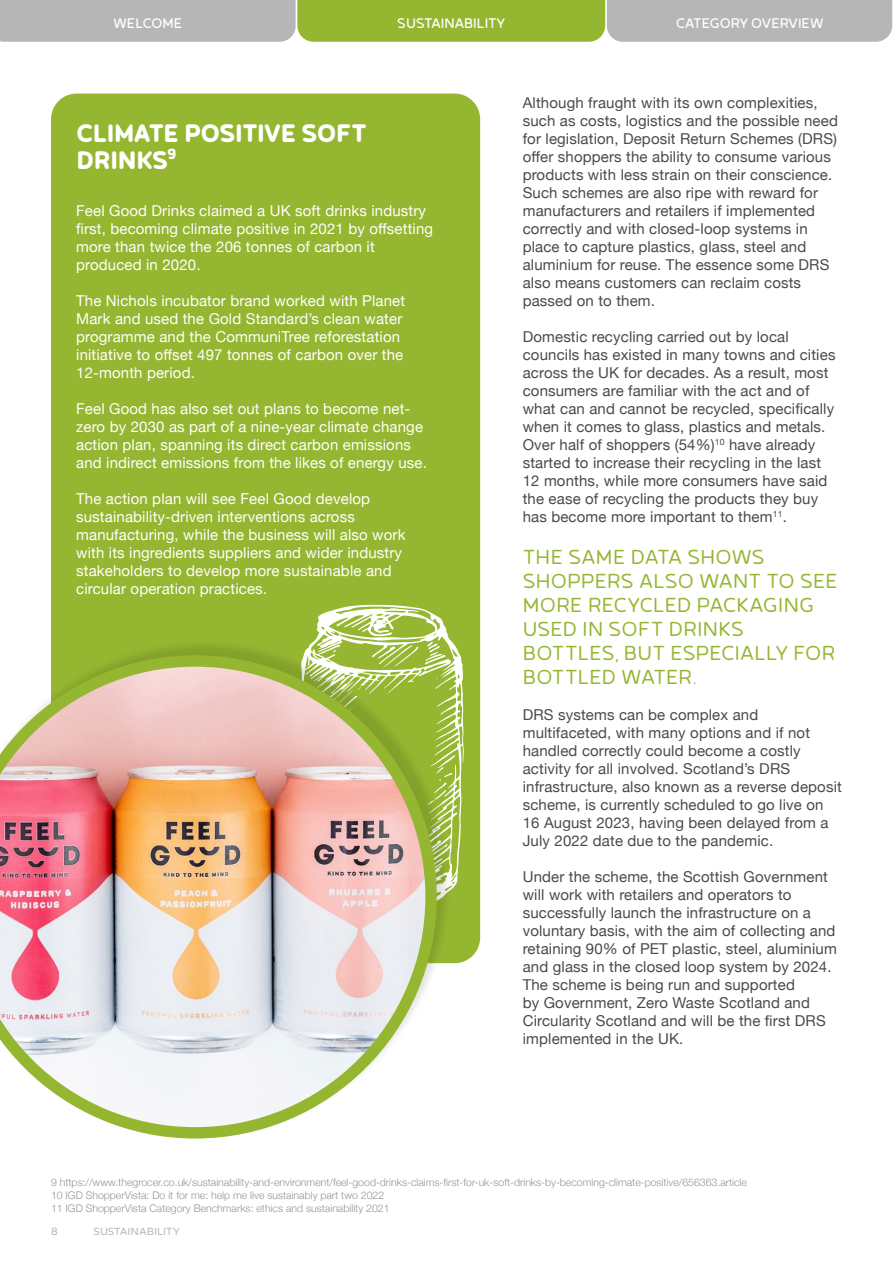
<style>
.page{position:relative;width:893px;height:1263px;background:#fff}
.page>*{position:absolute;margin:0;border:0;box-sizing:border-box;transform-origin:0 0}
.t1{font:700 30px/27px "Betm Rounded";color:#fff}
.t2{font:300 24px/24px "Betm Rounded";letter-spacing:.005em;color:#95b630}
.t3{font:16.5px "Betm Rounded";color:#fff}
.t4{font:15px/18px "Helvetica Neue";letter-spacing:.01em;color:#4a4a4e}
.t5{font:15px/18px "Helvetica Neue";letter-spacing:.01em;color:#fff}
.t6{font:300 10.5px/12.8px "Helvetica Neue";color:#979394}
.t7{font:10.5px "Varela Round";color:#b6b6b6}
</style>
<div class="page">
<div style="left:51px;top:94px;width:429px;height:869px;background:#95b630;border-radius:26px"></div>
<svg style="left:316px;top:605px;width:148px;height:284px"></svg>
<svg style="left:452px;top:755px;width:4px;height:50px"></svg>
<div style="left:0;top:639px;width:452px;height:497px;background:#000;opacity:.12"></div>
<img style="left:0;top:655px;width:437px;height:483px">
<svg style="left:0;top:0;width:893px;height:42px;background:#acb789"></svg>
<p class="t3" style="left:114px;top:14px;width:70px">WELCOME</p>
<p class="t3" style="left:676px;top:14px;width:149px">CATEGORY OVERVIEW</p>
<p class="t3" style="left:397px;top:14px;width:109px">SUSTAINABILITY</p>
<h1 class="t1" style="left:77px;top:118px;width:291px">CLIMATE POSITIVE SOFT<br>DRINKS<sup>9</sup></h1>
<p class="t5" style="left:76px;top:203px;width:358px">Feel Good Drinks claimed a UK soft drinks industry first, becoming climate positive in 2021 by offsetting more than twice the 206 tonnes of carbon it produced in 2020.</p>
<p class="t5" style="left:76px;top:293px;width:330px">The Nichols incubator brand worked with Planet Mark and used the Gold Standard’s clean water programme and the CommuniTree reforestation initiative to offset 497 tonnes of carbon over the 12-month period.</p>
<p class="t5" style="left:76px;top:401px;width:352px">Feel Good has also set out plans to become net&shy;zero by 2030 as part of a nine-year climate change action plan, spanning its direct carbon emissions and indirect emissions from the likes of energy use.</p>
<p class="t5" style="left:76px;top:491px;width:331px">The action plan will see Feel Good develop sustainability-driven interventions across manufacturing, while the business will also work with its ingredients suppliers and wider industry stakeholders to develop more sustainable and circular operation practices.</p>
<p class="t4" style="left:523px;top:94px;width:317px">Although fraught with its own complexities, such as costs, logistics and the possible need for legislation, Deposit Return Schemes (DRS) offer shoppers the ability to consume various products with less strain on their conscience.<br>Such schemes are also ripe with reward for manufacturers and retailers if implemented correctly and with closed-loop systems in place to capture plastics, glass, steel and aluminium for reuse. The essence some DRS also means customers can reclaim costs passed on to them.</p>
<p class="t4" style="left:523px;top:328px;width:314px">Domestic recycling carried out by local councils has existed in many towns and cities across the UK for decades. As a result, most consumers are familiar with the act and of what can and cannot be recycled, specifically when it comes to glass, plastics and metals.<br>Over half of shoppers (54%)<sup>10</sup> have already started to increase their recycling in the last 12 months, while more consumers have said the ease of recycling the products they buy has become more important to them<sup>11</sup>.</p>
<h2 class="t2" style="left:523px;top:544px;width:317px">THE SAME DATA SHOWS<br>SHOPPERS ALSO WANT TO SEE<br>MORE RECYCLED PACKAGING<br>USED IN SOFT DRINKS<br>BOTTLES, BUT ESPECIALLY FOR<br>BOTTLED WATER.</h2>
<p class="t4" style="left:523px;top:706px;width:321px">DRS systems can be complex and multifaceted, with many options and if not handled correctly could become a costly activity for all involved. Scotland’s DRS infrastructure, also known as a reverse deposit scheme, is currently scheduled to go live on 16 August 2023, having been delayed from a July 2022 date due to the pandemic.</p>
<p class="t4" style="left:523px;top:868px;width:316px">Under the scheme, the Scottish Government will work with retailers and operators to successfully launch the infrastructure on a voluntary basis, with the aim of collecting and retaining 90% of PET plastic, steel, aluminium and glass in the closed loop system by 2024.<br>The scheme is being run and supported<br>by Government, Zero Waste Scotland and Circularity Scotland and will be the first DRS implemented in the UK.</p>
<p class="t6" style="left:51px;top:1175px;width:697px">9 https://www.thegrocer.co.uk/sustainability-and-environment/feel-good-drinks-claims-first-for-uk-soft-drinks-by-becoming-climate-positive/656363.article<br>10 IGD ShopperVista: Do it for me: help me live sustainably part two 2022<br>11 IGD ShopperVista Category Benchmarks: ethics and sustainability 2021</p>
<p class="t7" style="left:51px;top:1224px;width:8px">8</p>
<p class="t7" style="left:94px;top:1224px;width:88px">SUSTAINABILITY</p>
</div>
